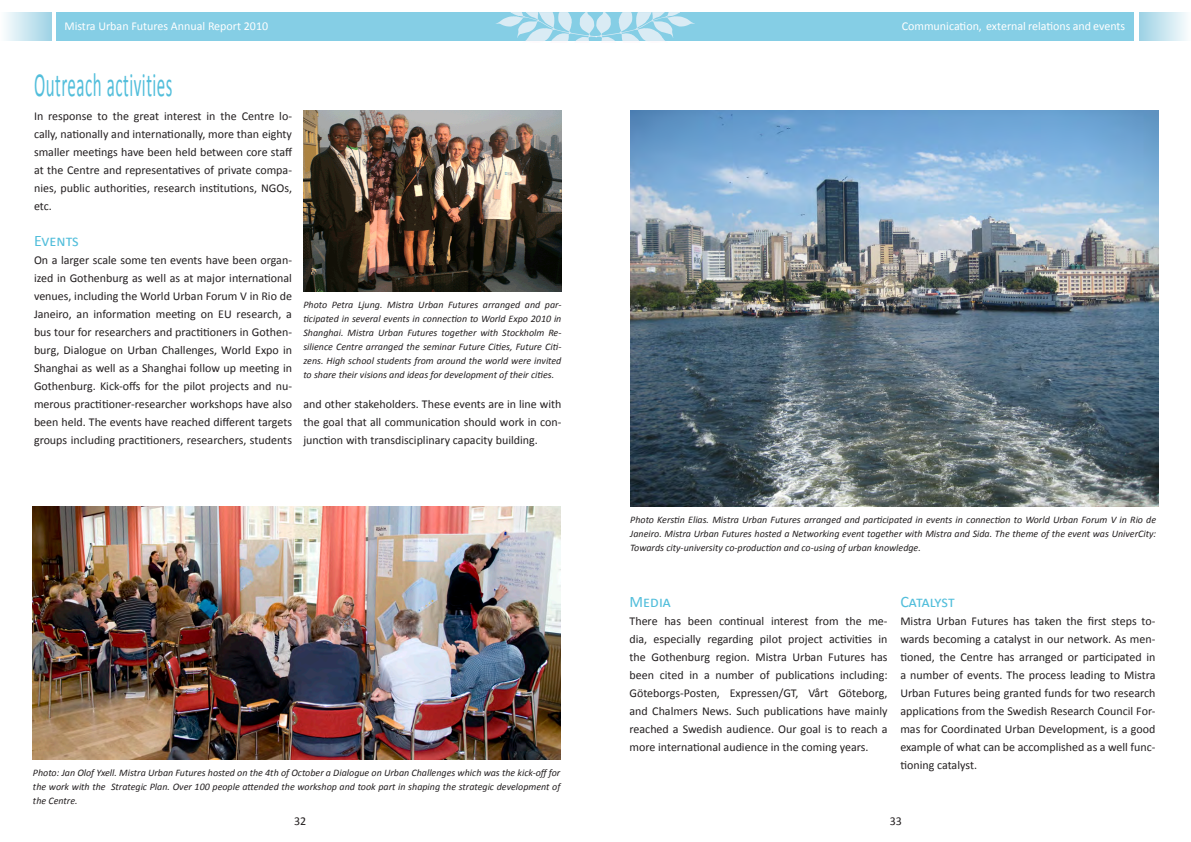
<style>
.page{position:relative;width:1191px;height:842px;background:#fff}
.page>*{position:absolute;margin:0;border:0;box-sizing:border-box;transform-origin:0 0}
.Brödtext{font:34px "Calibri";letter-spacing:.03em;color:#52bedb;scale:.5 1}
.Brödtext-2{font:16px "Calibri";color:#52bedb}
.Brödtext-3{font:12px/18px "Calibri";color:#231f20;text-align:justify}
.Brödtext-4{font:12px "Calibri";color:#fff}
.Brödtext-5{font:italic 10px/14px "Calibri";color:#231f20;text-align:justify}
</style>
<div class="page">
<div style="left:57px;top:13px;width:538px;height:28px;background:#85cee5"></div>
<div style="left:0;top:13px;width:52px;height:28px;background:linear-gradient(to right,#fefefe,#9fd3e5)"></div>
<div style="left:595px;top:13px;width:539px;height:28px;background:#85cee5"></div>
<svg style="left:495px;top:12px;width:200px;height:29px"></svg>
<div style="left:1139px;top:13px;width:51px;height:28px;background:linear-gradient(to right,#9cd1e4,#fafdfd)"></div>
<img style="left:303px;top:111px;width:258px;height:180px">
<img style="left:33px;top:506px;width:527px;height:254px">
<img style="left:631px;top:111px;width:527px;height:395px">
<p class="Brödtext-4" style="left:64px;top:18px;width:205px">Mistra Urban Futures Annual Report 2010</p>
<p class="Brödtext" style="left:34px;top:64px;width:279px">Outreach activities</p>
<p class="Brödtext-3" style="left:34px;top:106px;width:260px">In response to the great interest in the Centre lo&shy;cally, nationally and internationally, more than eighty smaller meetings have been held between core staff at the Centre and representatives of private compa&shy;nies, public authorities, research institutions, NGOs, etc.</p>
<p class="Brödtext-2" style="left:34px;top:230px;width:46px">Events</p>
<p class="Brödtext-3" style="left:34px;top:250px;width:259px">On a larger scale some ten events have been organ&shy;ized in Gothenburg as well as at major international venues, including the World Urban Forum V in Rio de Janeiro, an information meeting on EU research, a bus tour for researchers and practitioners in Gothen&shy;burg, Dialogue on Urban Challenges, World Expo in Shanghai as well as a Shanghai follow up meeting in Gothenburg. Kick-offs for the pilot projects and nu&shy;merous practitioner-researcher workshops have also been held. The events have reached different targets groups including practitioners, researchers, students</p>
<p class="Brödtext-5" style="left:303px;top:297px;width:259px">Photo Petra Ljung. Mistra Urban Futures arranged and par&shy;ticipated in several events in connection to World Expo 2010 in Shanghai. Mistra Urban Futures together with Stockholm Re&shy;silience Centre arranged the seminar Future Cities, Future Citi&shy;zens. High school students from around the world were invited to share their visions and ideas for development of their cities.</p>
<p class="Brödtext-3" style="left:303px;top:394px;width:259px">and other stakeholders. These events are in line with the goal that all communication should work in con&shy;junction with transdisciplinary capacity building.</p>
<p class="Brödtext-5" style="left:33px;top:765px;width:529px">Photo: Jan Olof Yxell. Mistra Urban Futures hosted on the 4th of October a Dialogue on Urban Challenges which was the kick-off for the work with the Strategic Plan. Over 100 people attended the workshop and took part in shaping the strategic development of the Centre.</p>
<p class="Brödtext-3" style="left:294px;top:811px;width:14px">32</p>
<p class="Brödtext-4" style="left:901px;top:18px;width:225px">Communication, external relations and events</p>
<p class="Brödtext-5" style="left:630px;top:513px;width:527px">Photo Kerstin Elias. Mistra Urban Futures arranged and participated in events in connection to World Urban Forum V in Rio de Janeiro. Mistra Urban Futures hosted a Networking event together with Mistra and Sida. The theme of the event was UniverCity:<br>Towards city-university co-production and co-using of urban knowledge.</p>
<p class="Brödtext-2" style="left:629px;top:592px;width:43px">Media</p>
<p class="Brödtext-3" style="left:629px;top:612px;width:259px">There has been continual interest from the me&shy;dia, especially regarding pilot project activities in the Gothenburg region. Mistra Urban Futures has been cited in a number of publications including:<br>Göteborgs-Posten, Expressen/GT, Vårt Göteborg, and Chalmers News. Such publications have mainly reached a Swedish audience. Our goal is to reach a more international audience in the coming years.</p>
<p class="Brödtext-2" style="left:900px;top:592px;width:56px">Catalyst</p>
<p class="Brödtext-3" style="left:900px;top:612px;width:257px">Mistra Urban Futures has taken the first steps to&shy;wards becoming a catalyst in our network. As men&shy;tioned, the Centre has arranged or participated in a number of events. The process leading to Mistra Urban Futures being granted funds for two research applications from the Swedish Research Council For&shy;mas for Coordinated Urban Development, is a good example of what can be accomplished as a well func&shy;tioning catalyst.</p>
<p class="Brödtext-3" style="left:889px;top:811px;width:14px">33</p>
</div>
